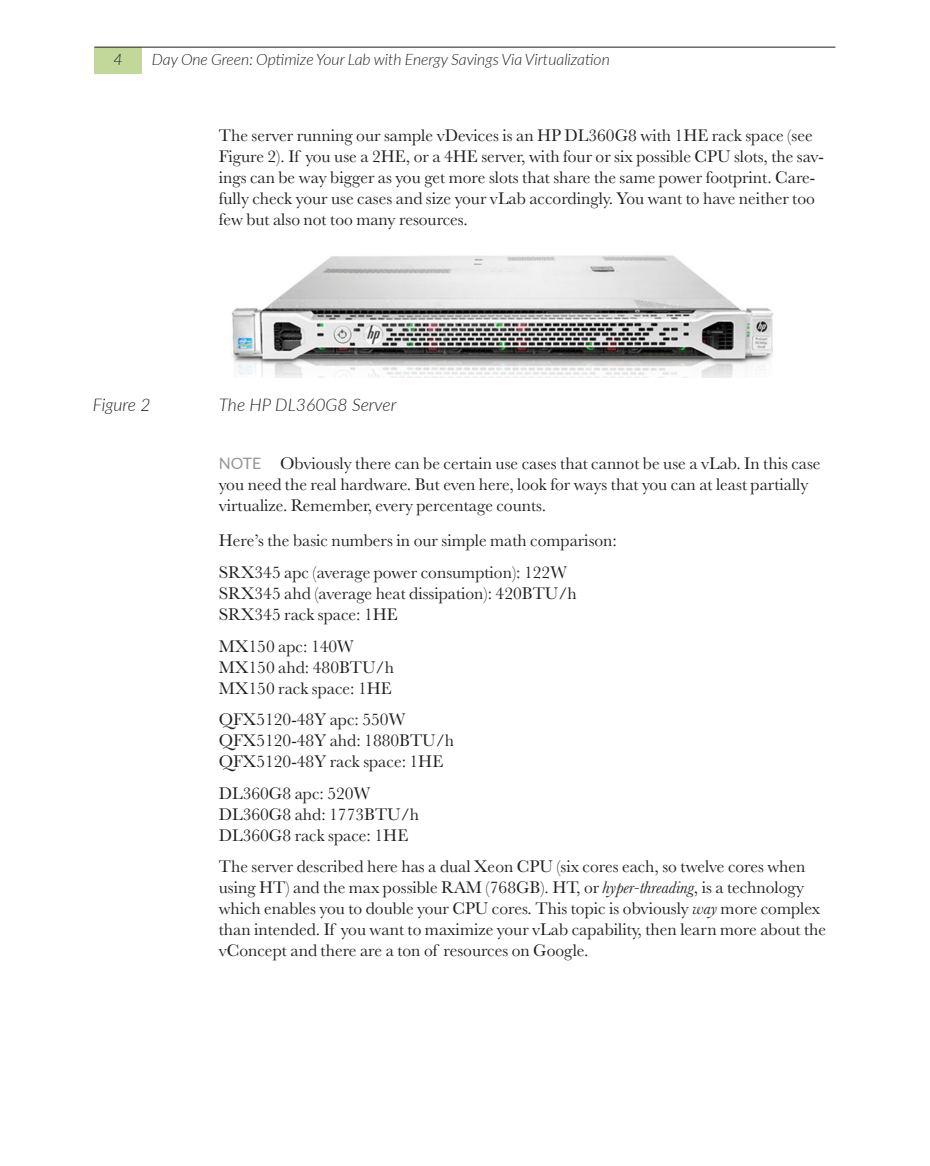
<style>
.page{position:relative;width:930px;height:1166px;background:#fff}
.page>*{position:absolute;margin:0;border:0;box-sizing:border-box;transform-origin:0 0}
.t1{font:17.5px/21px "Baskerville";color:#231f20}
.t2{font:italic 300 17.5px "Lato";color:#231f20}
.t3{font:italic 300 15.75px "Lato";color:#231f20}
.s1{font-family:"Lato";font-size:15.75px;color:#939598}
.s2{font-style:italic}
</style>
<div class="page">
<div style="left:94px;top:47px;width:48px;height:26px;background:#c2d89a"></div>
<hr style="left:94px;top:47px;width:741px;height:1px;background:#231f20">
<img style="left:232px;top:255px;width:542px;height:122px">
<p class="t3" style="left:113px;top:48px;width:11px">4</p>
<p class="t3" style="left:152px;top:48px;width:459px">Day One Green: Optimize Your Lab with Energy Savings Via Virtualization</p>
<p class="t1" style="left:219px;top:125px;width:606px">The server running our sample vDevices is an HP DL360G8 with 1HE rack space (see Figure 2). If you use a 2HE, or a 4HE server, with four or six possible CPU slots, the sav&shy;ings can be way bigger as you get more slots that share the same power footprint. Care&shy;fully check your use cases and size your vLab accordingly. You want to have neither too few but also not too many resources.</p>
<p class="t2" style="left:93px;top:392px;width:60px">Figure 2</p>
<p class="t2" style="left:219px;top:392px;width:179px">The HP DL360G8 Server</p>
<p class="t1" style="left:219px;top:453px;width:603px"><span class="s1">NOTE</span> Obviously there can be certain use cases that cannot be use a vLab. In this case you need the real hardware. But even here, look for ways that you can at least partially virtualize. Remember, every percentage counts.</p>
<p class="t1" style="left:219px;top:525px;width:399px;line-height:31.5px">Here’s the basic numbers in our simple math comparison:<br>SRX345 apc (average power consumption): 122W</p>
<p class="t1" style="left:219px;top:583px;width:359px">SRX345 ahd (average heat dissipation): 420BTU/h<br>SRX345 rack space: 1HE</p>
<p class="t1" style="left:219px;top:635px;width:177px">MX150 apc: 140W<br>MX150 ahd: 480BTU/h<br>MX150 rack space: 1HE</p>
<p class="t1" style="left:219px;top:709px;width:237px">QFX5120-48Y apc: 550W<br>QFX5120-48Y ahd: 1880BTU/h<br>QFX5120-48Y rack space: 1HE</p>
<p class="t1" style="left:219px;top:782px;width:202px">DL360G8 apc: 520W<br>DL360G8 ahd: 1773BTU/h<br>DL360G8 rack space: 1HE</p>
<p class="t1" style="left:219px;top:856px;width:608px">The server described here has a dual Xeon CPU (six cores each, so twelve cores when using HT) and the max possible RAM (768GB). HT, or <span class="s2">hyper-threading</span>, is a technology which enables you to double your CPU cores. This topic is obviously <span class="s2">way</span> more complex than intended. If you want to maximize your vLab capability, then learn more about the vConcept and there are a ton of resources on Google.</p>
</div>
